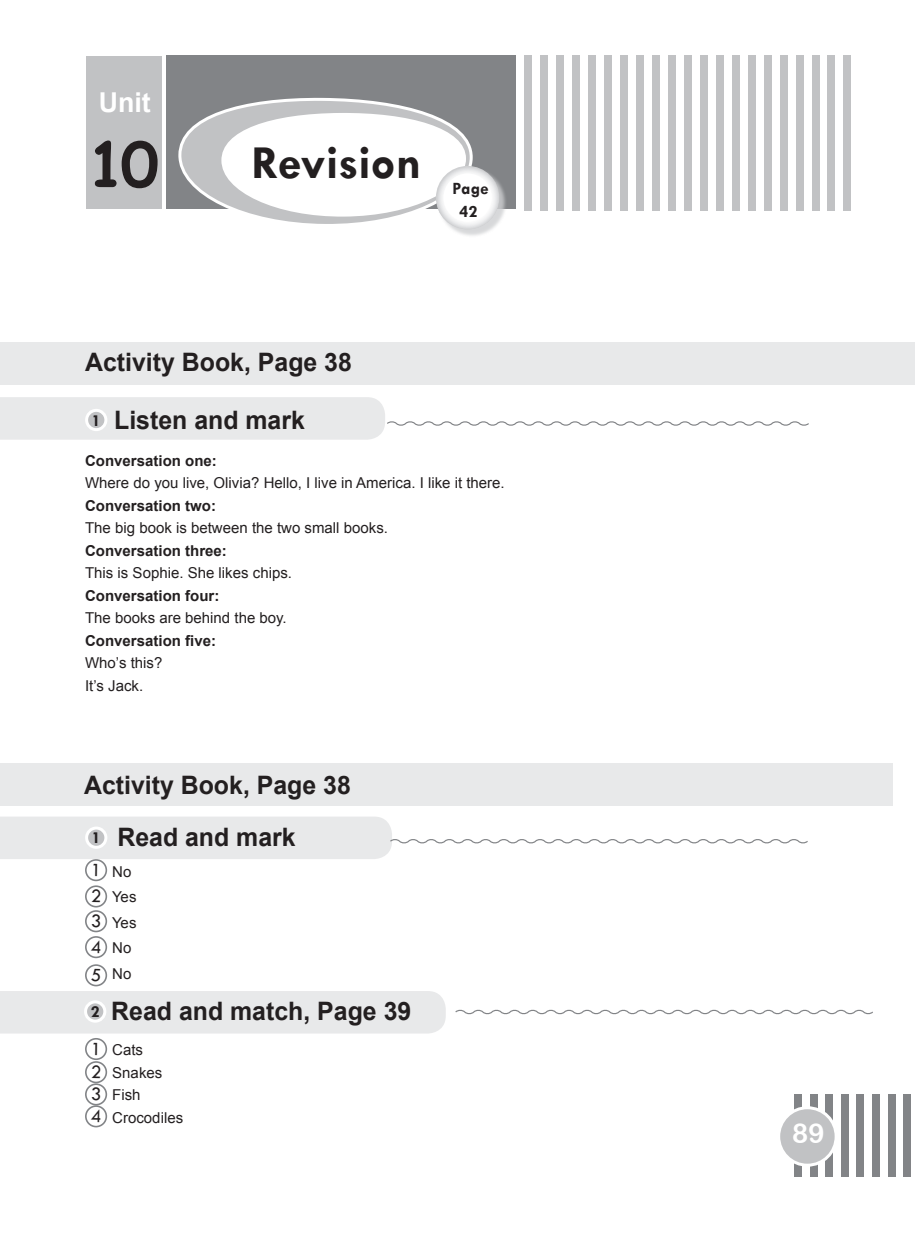
<style>
.page{position:relative;width:915px;height:1234px;background:#fff}
.page>*{position:absolute;margin:0;border:0;box-sizing:border-box;transform-origin:0 0}
.t1{font:700 61.2px "Comic Sans MS";color:#231f20}
.t2{font:700 47.7px "Tw Cen";letter-spacing:-.005em;color:#231f20}
.t3{font:700 27.3px "Arial";color:#fff}
.t4{font:27.15px "Arial Rounded MT Bold";color:#fff}
.t5{font:700 25.35px "Arial";color:#231f20}
.t6{font:700 17.4px "Tw Cen";letter-spacing:.015em;color:#231f20}
.t7{font:700 16.95px "Tw Cen";color:#231f20}
.t8{font:15px "Arial";color:#231f20}
.t9{font:700 15px "Arial";color:#231f20}
</style>
<div class="page">
<svg style="left:794px;top:1094px;width:7px;height:82px"></svg>
<svg style="left:810px;top:1094px;width:6px;height:82px"></svg>
<svg style="left:825px;top:1094px;width:7px;height:82px"></svg>
<svg style="left:841px;top:1094px;width:7px;height:82px"></svg>
<svg style="left:856px;top:1094px;width:7px;height:82px"></svg>
<svg style="left:872px;top:1094px;width:7px;height:82px"></svg>
<svg style="left:888px;top:1094px;width:6px;height:82px"></svg>
<svg style="left:903px;top:1094px;width:7px;height:82px"></svg>
<div style="left:778px;top:1107px;width:57px;height:57px;background:#c1c2c4;border-radius:50%"></div>
<div style="left:776px;top:1105px;width:61px;height:61px;border:3px solid #fff;border-radius:50%"></div>
<hr style="left:0;top:238px;width:1px;height:43px;background:#d8d9db">
<div style="left:0;top:342px;width:914px;height:42px;background:#e8e9ea"></div>
<svg style="left:0;top:397px;width:809px;height:42px"></svg>
<div style="left:167px;top:55px;width:349px;height:154px;background:#828487"></div>
<div style="left:524px;top:55px;width:7px;height:155px;background:#c1c2c4"></div>
<div style="left:540px;top:55px;width:7px;height:155px;background:#c1c2c4"></div>
<div style="left:556px;top:55px;width:7px;height:155px;background:#c1c2c4"></div>
<div style="left:572px;top:55px;width:7px;height:155px;background:#c1c2c4"></div>
<div style="left:588px;top:55px;width:7px;height:155px;background:#c1c2c4"></div>
<div style="left:604px;top:55px;width:7px;height:155px;background:#c1c2c4"></div>
<div style="left:620px;top:55px;width:7px;height:155px;background:#c1c2c4"></div>
<div style="left:636px;top:55px;width:7px;height:155px;background:#c1c2c4"></div>
<div style="left:652px;top:55px;width:7px;height:155px;background:#c1c2c4"></div>
<div style="left:668px;top:55px;width:7px;height:155px;background:#c1c2c4"></div>
<div style="left:684px;top:55px;width:7px;height:155px;background:#c1c2c4"></div>
<div style="left:699px;top:55px;width:8px;height:155px;background:#c1c2c4"></div>
<div style="left:715px;top:55px;width:8px;height:155px;background:#c1c2c4"></div>
<div style="left:731px;top:55px;width:8px;height:155px;background:#c1c2c4"></div>
<div style="left:747px;top:55px;width:8px;height:155px;background:#c1c2c4"></div>
<div style="left:763px;top:55px;width:8px;height:155px;background:#c1c2c4"></div>
<div style="left:779px;top:55px;width:8px;height:155px;background:#c1c2c4"></div>
<div style="left:795px;top:55px;width:8px;height:155px;background:#c1c2c4"></div>
<div style="left:811px;top:55px;width:8px;height:155px;background:#c1c2c4"></div>
<div style="left:827px;top:55px;width:7px;height:155px;background:#c1c2c4"></div>
<div style="left:843px;top:55px;width:7px;height:155px;background:#c1c2c4"></div>
<div style="left:86px;top:56px;width:76px;height:152px;background:#c1c2c4"></div>
<svg style="left:176px;top:96px;width:298px;height:128px"></svg>
<div style="left:437px;top:167px;width:70px;height:70px;background:#d5d6d8;opacity:.75"></div>
<div style="left:439px;top:170px;width:56px;height:55px;background:#fff;border-radius:50%"></div>
<div style="left:436px;top:166px;width:63px;height:63px;border:8px solid #fff;border-radius:50%"></div>
<div style="left:0;top:763px;width:892px;height:42px;background:#e8e9ea"></div>
<div style="left:85px;top:858px;width:22px;height:23px;border:2px solid #828487;border-radius:50%"></div>
<div style="left:85px;top:885px;width:22px;height:22px;border:2px solid #828487;border-radius:50%"></div>
<div style="left:85px;top:909px;width:22px;height:23px;border:2px solid #828487;border-radius:50%"></div>
<svg style="left:86px;top:936px;width:20px;height:21px"></svg>
<div style="left:85px;top:935px;width:22px;height:23px;border:2px solid #828487;border-radius:50%"></div>
<svg style="left:86px;top:964px;width:20px;height:21px"></svg>
<div style="left:85px;top:963px;width:22px;height:23px;border:2px solid #828487;border-radius:50%"></div>
<div style="left:85px;top:1037px;width:22px;height:22px;border:2px solid #828487;border-radius:50%"></div>
<div style="left:85px;top:1060px;width:22px;height:23px;border:2px solid #828487;border-radius:50%"></div>
<svg style="left:86px;top:1083px;width:20px;height:21px"></svg>
<div style="left:85px;top:1082px;width:22px;height:23px;border:2px solid #828487;border-radius:50%"></div>
<svg style="left:86px;top:1105px;width:20px;height:21px"></svg>
<div style="left:85px;top:1104px;width:22px;height:23px;border:2px solid #828487;border-radius:50%"></div>
<div style="left:0;top:991px;width:445px;height:42px;background:#e8e9ea"></div>
<div style="left:85px;top:1001px;width:20px;height:19px;background:#c1c2c4;border-radius:50%"></div>
<div style="left:84px;top:1000px;width:22px;height:22px;border:3px solid #fff;border-radius:50%"></div>
<svg style="left:455px;top:1009px;width:418px;height:6px"></svg>
<svg style="left:0;top:817px;width:808px;height:59px"></svg>
<svg style="left:91px;top:940px;width:9px;height:13px"></svg>
<svg style="left:91px;top:968px;width:9px;height:13px"></svg>
<svg style="left:92px;top:1087px;width:8px;height:13px"></svg>
<svg style="left:91px;top:1109px;width:9px;height:13px"></svg>
<p class="t3" style="left:99px;top:85px;width:54px">Unit</p>
<p class="t3" style="left:103px;top:85px;width:54px">Unit</p>
<p class="t1" style="left:88px;top:120px;width:72px">10</p>
<p class="t2" style="left:251px;top:134px;width:171px">Revision</p>
<p class="t6" style="left:452px;top:177px;width:38px">Page</p>
<p class="t6" style="left:459px;top:201px;width:20px">42</p>
<p class="t5" style="left:85px;top:345px;width:268px">Activity Book, Page 38</p>
<p class="t7" style="left:92px;top:410px;width:10px">1</p>
<p class="t5" style="left:114px;top:403px;width:192px">Listen and mark</p>
<p class="t9" style="left:85px;top:450px;width:133px">Conversation one:</p>
<p class="t8" style="left:85px;top:473px;width:421px">Where do you live, Olivia? Hello, I live in America. I like it there.</p>
<p class="t9" style="left:85px;top:495px;width:132px">Conversation two:</p>
<p class="t8" style="left:85px;top:518px;width:304px">The big book is between the two small books.</p>
<p class="t9" style="left:85px;top:540px;width:143px">Conversation three:</p>
<p class="t8" style="left:85px;top:563px;width:208px">This is Sophie. She likes chips.</p>
<p class="t9" style="left:85px;top:585px;width:136px">Conversation four:</p>
<p class="t8" style="left:85px;top:608px;width:203px">The books are behind the boy.</p>
<p class="t9" style="left:85px;top:630px;width:132px">Conversation five:</p>
<p class="t8" style="left:85px;top:653px;width:79px">Who’s this?</p>
<p class="t8" style="left:85px;top:675px;width:60px">It’s Jack.</p>
<p class="t5" style="left:84px;top:767px;width:268px">Activity Book, Page 38</p>
<p class="t7" style="left:92px;top:827px;width:10px">1</p>
<p class="t7" style="left:91px;top:1001px;width:10px">2</p>
<p class="t5" style="left:117px;top:820px;width:180px">Read and mark</p>
<p class="t8" style="left:112px;top:861px;width:21px">No</p>
<p class="t8" style="left:112px;top:887px;width:26px">Yes</p>
<p class="t8" style="left:112px;top:912px;width:26px">Yes</p>
<p class="t8" style="left:112px;top:938px;width:21px">No</p>
<p class="t8" style="left:112px;top:963px;width:21px">No</p>
<p class="t5" style="left:111px;top:993px;width:301px">Read and match, Page 39</p>
<p class="t8" style="left:112px;top:1040px;width:32px">Cats</p>
<p class="t8" style="left:112px;top:1062px;width:52px">Snakes</p>
<p class="t8" style="left:112px;top:1085px;width:30px">Fish</p>
<p class="t8" style="left:112px;top:1107px;width:72px">Crocodiles</p>
<h3 class="t4" style="left:791px;top:1117px;width:34px">89</h3>
</div>
